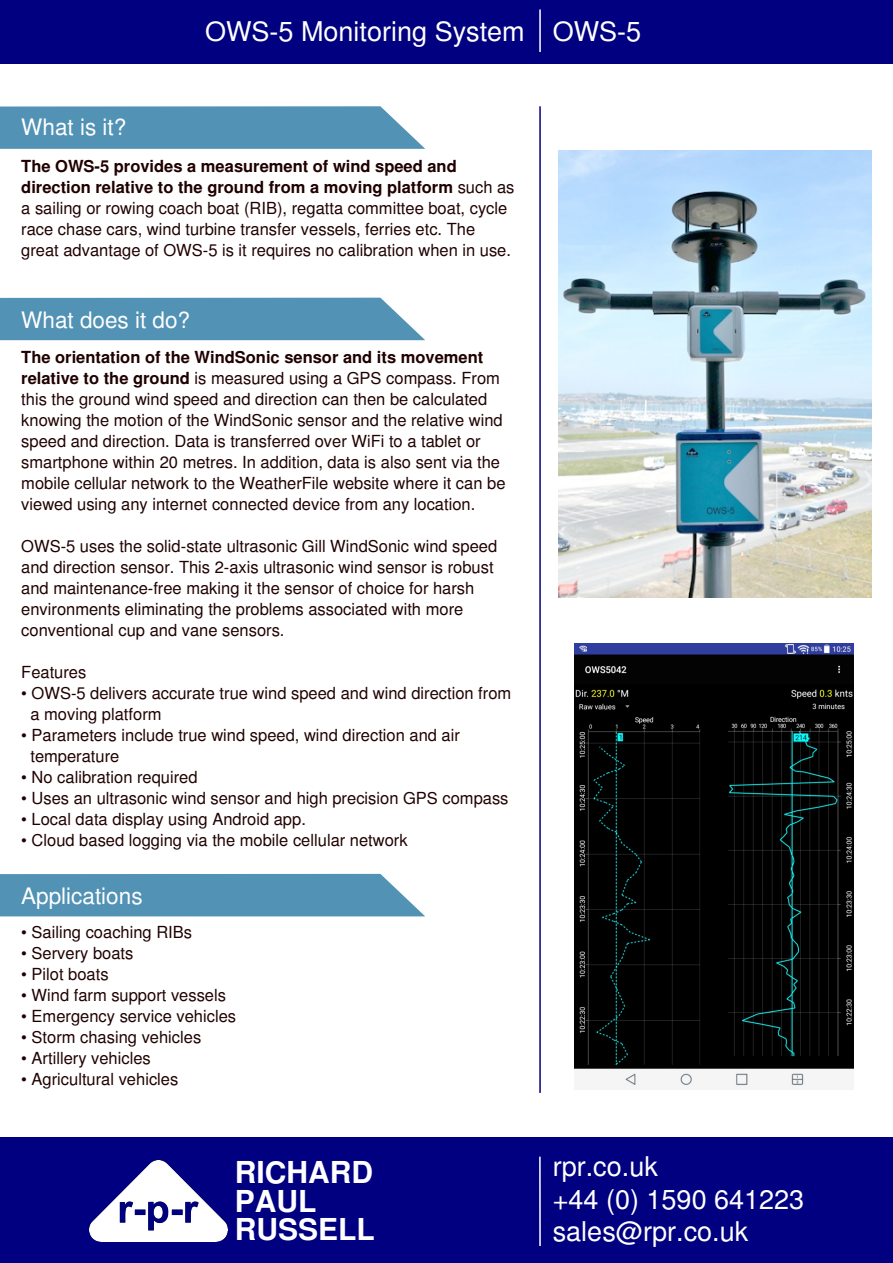
<style>
.page{position:relative;width:893px;height:1263px;background:#fff}
.page>*{position:absolute;margin:0;border:0;box-sizing:border-box;transform-origin:0 0}
.t1{font:700 30px/28.5px "Nimbus San L";color:#fff}
.t2{font:27px/32.4px "Nimbus San L";color:#fff}
.t3{font:22.5px "Nimbus San L";color:#fff}
.t4{font:16.5px/21px "Nimbus San L";color:#200000}
.s1{font-weight:700}
</style>
<div class="page">
<div style="left:0;top:0;width:893px;height:64px;background:#000080"></div>
<hr style="left:539px;top:9px;width:2px;height:43px;background:#fff">
<div style="left:0;top:1137px;width:893px;height:126px;background:#000080"></div>
<hr style="left:539px;top:1157px;width:2px;height:89px;background:#fff">
<img style="left:89px;top:1161px;width:138px;height:80px">
<img style="left:559px;top:151px;width:312px;height:446px">
<img style="left:574px;top:643px;width:279px;height:445px">
<hr style="left:539px;top:106px;width:2px;height:987px;background:#000080">
<svg style="left:0;top:106px;width:425px;height:43px;background:#5c99b9"></svg>
<div style="left:0;top:298px;width:425px;height:42px;background:#5192b5"></div>
<div style="left:0;top:874px;width:425px;height:42px;background:#5192b5"></div>
<h3 class="t3" style="left:21px;top:113px;width:107px">What is it?</h3>
<h2 class="t2" style="left:205px;top:15px;width:438px">OWS-5 Monitoring System OWS-5</h2>
<p class="t4" style="left:21px;top:155px;width:495px"><span class="s1">The OWS-5 provides a measurement of wind speed and direction relative to the ground from a moving platform</span> such as a sailing or rowing coach boat (RIB), regatta committee boat, cycle race chase cars, wind turbine transfer vessels, ferries etc. The great advantage of OWS-5 is it requires no calibration when in use.</p>
<h3 class="t3" style="left:21px;top:306px;width:170px">What does it do?</h3>
<p class="t4" style="left:21px;top:346px;width:486px"><span class="s1">The orientation of the WindSonic sensor and its movement relative to the ground</span> is measured using a GPS compass. From this the ground wind speed and direction can then be calculated knowing the motion of the WindSonic sensor and the relative wind speed and direction. Data is transferred over WiFi to a tablet or smartphone within 20 metres. In addition, data is also sent via the mobile cellular network to the WeatherFile website where it can be viewed using any internet connected device from any location.</p>
<p class="t4" style="left:21px;top:535px;width:477px">OWS-5 uses the solid-state ultrasonic Gill WindSonic wind speed and direction sensor. This 2-axis ultrasonic wind sensor is robust and maintenance-free making it the sensor of choice for harsh environments eliminating the problems associated with more conventional cup and vane sensors.</p>
<p class="t4" style="left:21px;top:661px;width:67px">Features</p>
<p class="t4" style="left:30px;top:682px;width:482px;text-indent:-9px">• OWS-5 delivers accurate true wind speed and wind direction from a moving platform</p>
<p class="t4" style="left:30px;top:724px;width:431px;text-indent:-9px">• Parameters include true wind speed, wind direction and air temperature</p>
<p class="t4" style="left:21px;top:766px;width:178px">• No calibration required</p>
<p class="t4" style="left:21px;top:787px;width:489px">• Uses an ultrasonic wind sensor and high precision GPS compass</p>
<p class="t4" style="left:21px;top:808px;width:286px">• Local data display using Android app.</p>
<p class="t4" style="left:21px;top:829px;width:388px">• Cloud based logging via the mobile cellular network</p>
<h3 class="t3" style="left:21px;top:882px;width:123px">Applications</h3>
<p class="t4" style="left:21px;top:921px;width:172px">• Sailing coaching RIBs</p>
<p class="t4" style="left:21px;top:942px;width:114px">• Servery boats</p>
<p class="t4" style="left:21px;top:963px;width:89px">• Pilot boats</p>
<p class="t4" style="left:21px;top:984px;width:206px">• Wind farm support vessels</p>
<p class="t4" style="left:21px;top:1005px;width:216px">• Emergency service vehicles</p>
<p class="t4" style="left:21px;top:1026px;width:182px">• Storm chasing vehicles</p>
<p class="t4" style="left:21px;top:1047px;width:131px">• Artillery vehicles</p>
<p class="t4" style="left:21px;top:1068px;width:159px">• Agricultural vehicles</p>
<h1 class="t1" style="left:235px;top:1157px;width:141px">RICHARD<br>PAUL<br>RUSSELL</h1>
<h2 class="t2" style="left:553px;top:1150px;width:253px">rpr.co.uk<br>+44 (0) 1590 641223 sales@rpr.co.uk</h2>
</div>
